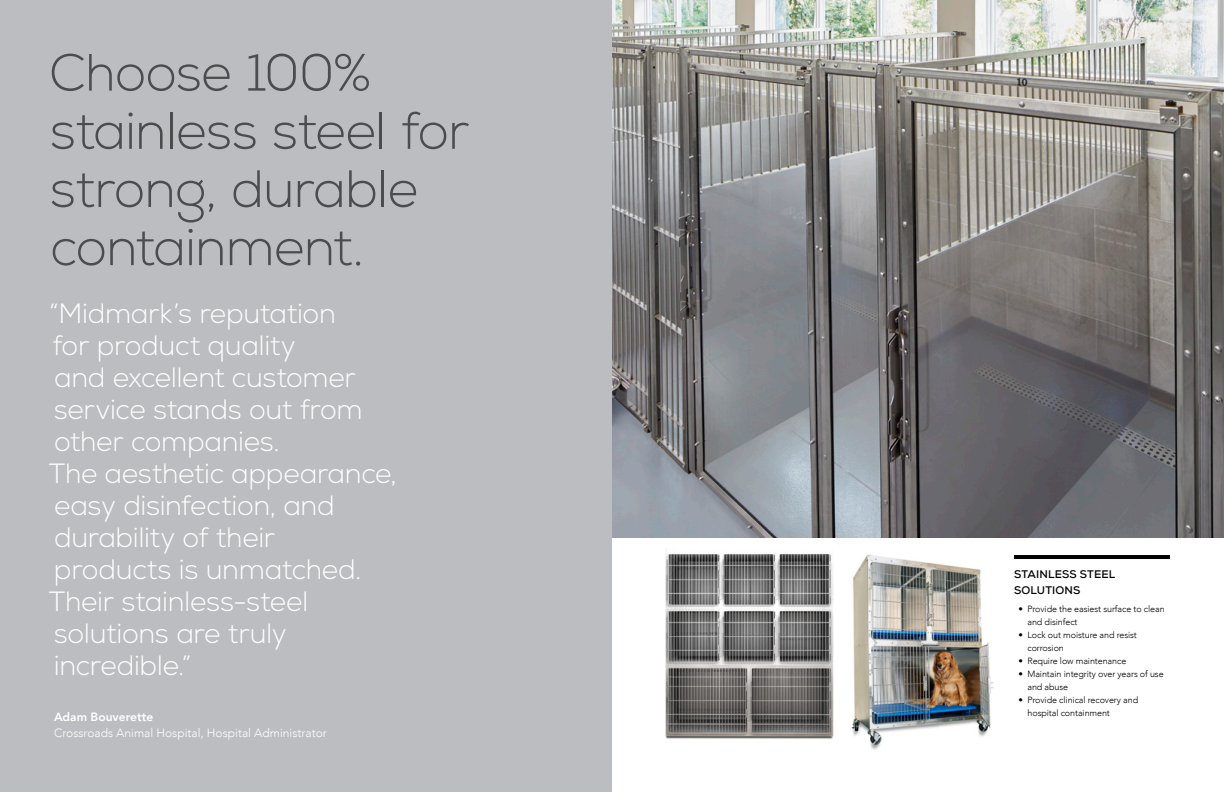
<style>
.page{position:relative;width:1224px;height:792px;background:#fff}
.page>*{position:absolute;margin:0;border:0;box-sizing:border-box;transform-origin:0 0}
.Headline_Style_2{font:300 52.4px/58.2px "Nexa";letter-spacing:-.02em;color:#4b4c4d}
.Headline_Style_2-2{font:300 27.9px/32px "Nexa";letter-spacing:-.01em;color:#fff}
.Body_Style_1{font:300 12px "Avenir";color:#fff}
.Body_Style_1-2{font:800 12px "Avenir";color:#fff}
.Body_Style_3{font:700 11px/16px "Nexa";letter-spacing:.015em;color:#000}
.t1{font:300 9px/13px "Avenir";letter-spacing:-.01em;color:#000}
</style>
<div class="page">
<div style="left:0;top:0;width:612px;height:792px;background:#bcbdc0"></div>
<img style="left:612px;top:0;width:612px;height:537px">
<hr style="left:1014px;top:555px;width:156px;height:4px;background:#000">
<img style="left:851px;top:554px;width:143px;height:196px">
<img style="left:665px;top:549px;width:169px;height:190px">
<p class="Headline_Style_2" style="left:49px;top:45px;width:422px">Choose 100% stainless steel for strong, durable containment.</p>
<p class="Headline_Style_2-2" style="left:49px;top:298px;width:350px">“Midmark’s reputation<br>for product quality<br>and excellent customer service stands out from other companies.<br>The aesthetic appearance, easy disinfection, and durability of their<br>products is unmatched.<br>Their stainless-steel solutions are truly incredible.”</p>
<p class="Body_Style_1-2" style="left:54px;top:708px;width:101px">Adam Bouverette</p>
<p class="Body_Style_1" style="left:54px;top:726px;width:274px">Crossroads Animal Hospital, Hospital Administrator</p>
<p class="Body_Style_3" style="left:1014px;top:566px;width:103px">STAINLESS STEEL<br>SOLUTIONS</p>
<p class="t1" style="left:1027px;top:602px;width:139px;text-indent:-9px">• Provide the easiest surface to clean and disinfect</p>
<p class="t1" style="left:1027px;top:628px;width:111px;text-indent:-9px">• Lock out moisture and resist corrosion</p>
<p class="t1" style="left:1018px;top:654px;width:109px">• Require low maintenance</p>
<p class="t1" style="left:1027px;top:667px;width:138px;text-indent:-9px">• Maintain integrity over years of use and abuse</p>
<p class="t1" style="left:1027px;top:693px;width:112px;text-indent:-9px">• Provide clinical recovery and hospital containment</p>
</div>
